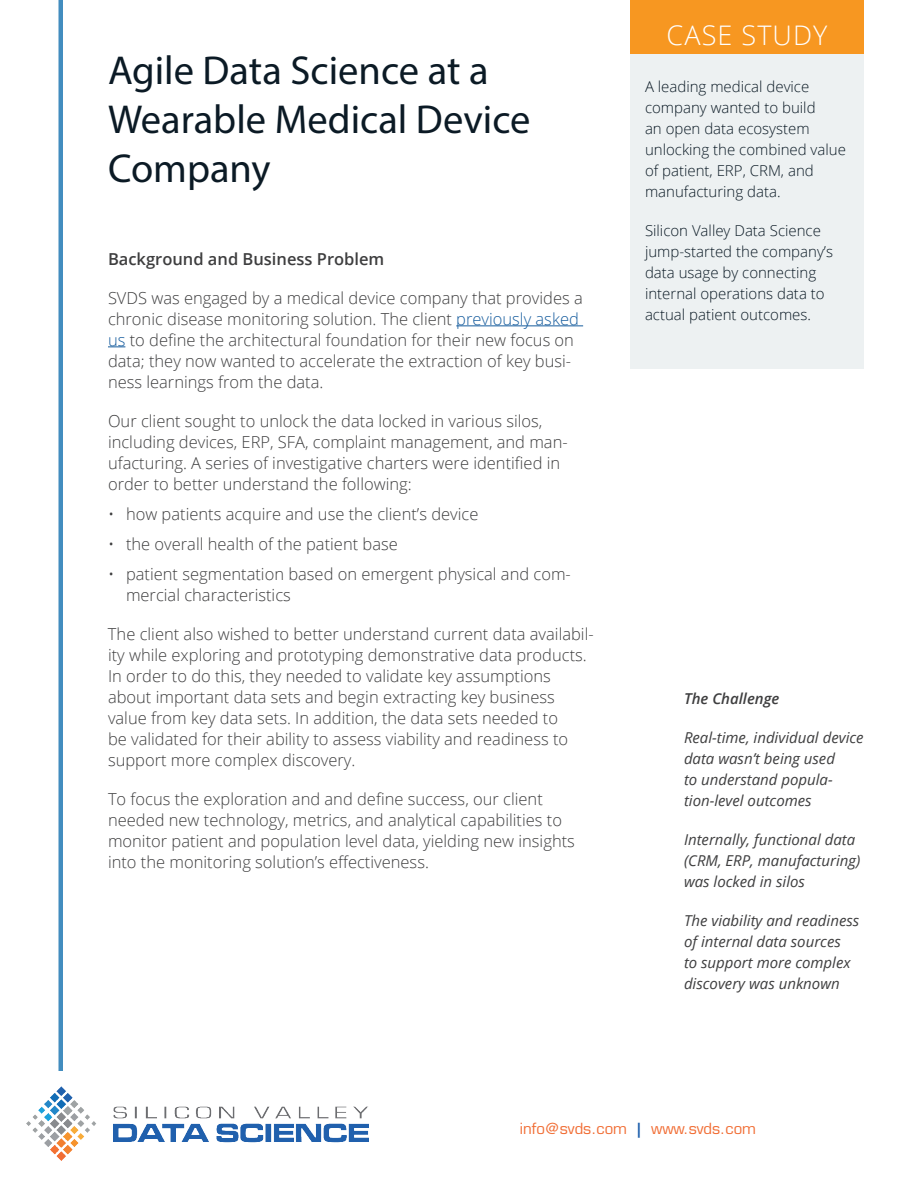
<style>
.page{position:relative;width:918px;height:1188px;background:#fff}
.page>*{position:absolute;margin:0;border:0;box-sizing:border-box;transform-origin:0 0}
.t1{font:40.5px/48.6px "Myriad Pro";color:#0b1a25}
.t2{font:300 27px "Open Sans";letter-spacing:.04em;color:#fff}
.t3{font:300 16.5px/21px "Open Sans";color:#3e3e3f}
.t4{font:600 16.5px "Open Sans";color:#3e3e3f}
.t5{font:300 15px/21px "Open Sans";color:#0b1a25}
.t6{font:italic 15px/21px "Open Sans";color:#3e3e3f}
.t7{font:15px "Eurostile LT Std";color:#f16d34}
.t8{font:italic 600 15px "Open Sans";color:#3e3e3f}
.s1{color:#175d9e}
.s2{font-weight:700;color:#2061ad}
</style>
<div class="page">
<div style="left:630px;top:0;width:234px;height:369px;background:#edf1f2"></div>
<div style="left:630px;top:0;width:234px;height:54px;background:#f79721"></div>
<img style="left:27px;top:1086px;width:341px;height:75px">
<div style="left:58px;top:0;width:5px;height:1071px;background:#428dbf"></div>
<hr style="left:456px;top:325px;width:127px;height:1px;background:#175d9e">
<svg style="left:108px;top:346px;width:17px;height:1px"></svg>
<h1 class="t1" style="left:108px;top:46px;width:424px">Agile Data Science at a<br>Wearable Medical Device<br>Company</h1>
<p class="t4" style="left:108px;top:247px;width:278px">Background and Business Problem</p>
<p class="t3" style="left:108px;top:287px;width:476px">SVDS was engaged by a medical device company that provides a chronic disease monitoring solution. The client <span class="s1">previously asked us</span> to define the architectural foundation for their new focus on data; they now wanted to accelerate the extraction of key busi&shy;ness learnings from the data.</p>
<p class="t3" style="left:108px;top:410px;width:461px">Our client sought to unlock the data locked in various silos, including devices, ERP, SFA, complaint management, and man&shy;ufacturing. A series of investigative charters were identified in order to better understand the following:</p>
<p class="t3" style="left:108px;top:503px;width:372px">• how patients acquire and use the client’s device</p>
<p class="t3" style="left:108px;top:533px;width:291px">• the overall health of the patient base</p>
<p class="t3" style="left:126px;top:563px;width:446px;text-indent:-18px">• patient segmentation based on emergent physical and com&shy;mercial characteristics</p>
<p class="t3" style="left:108px;top:623px;width:487px">The client also wished to better understand current data availabil&shy;ity while exploring and prototyping demonstrative data products.<br>In order to do this, they needed to validate key assumptions about important data sets and begin extracting key business value from key data sets. In addition, the data sets needed to<br>be validated for their ability to assess viability and readiness to support more complex discovery.</p>
<p class="t3" style="left:108px;top:788px;width:468px">To focus the exploration and and define success, our client needed new technology, metrics, and analytical capabilities to monitor patient and population level data, yielding new insights into the monitoring solution’s effectiveness.</p>
<h2 class="t2" style="left:667px;top:16px;width:162px">CASE STUDY</h2>
<p class="t5" style="left:645px;top:76px;width:202px">A leading medical device company wanted to build<br>an open data ecosystem unlocking the combined value of patient, ERP, CRM, and manufacturing data.</p>
<p class="t5" style="left:645px;top:220px;width:190px">Silicon Valley Data Science jump-started the company’s data usage by connecting internal operations data to actual patient outcomes.</p>
<p class="t8" style="left:684px;top:689px;width:97px">The Challenge</p>
<p class="t6" style="left:684px;top:727px;width:181px">Real-time, individual device data wasn’t being used<br>to understand popula&shy;tion-level outcomes</p>
<p class="t6" style="left:684px;top:829px;width:178px">Internally, functional data (CRM, ERP, manufacturing) was locked in silos</p>
<p class="t6" style="left:684px;top:910px;width:177px">The viability and readiness of internal data sources<br>to support more complex discovery was unknown</p>
<p class="t7" style="left:520px;top:1119px;width:238px">info@svds.com <span class="s2">|</span> www.svds.com</p>
</div>
